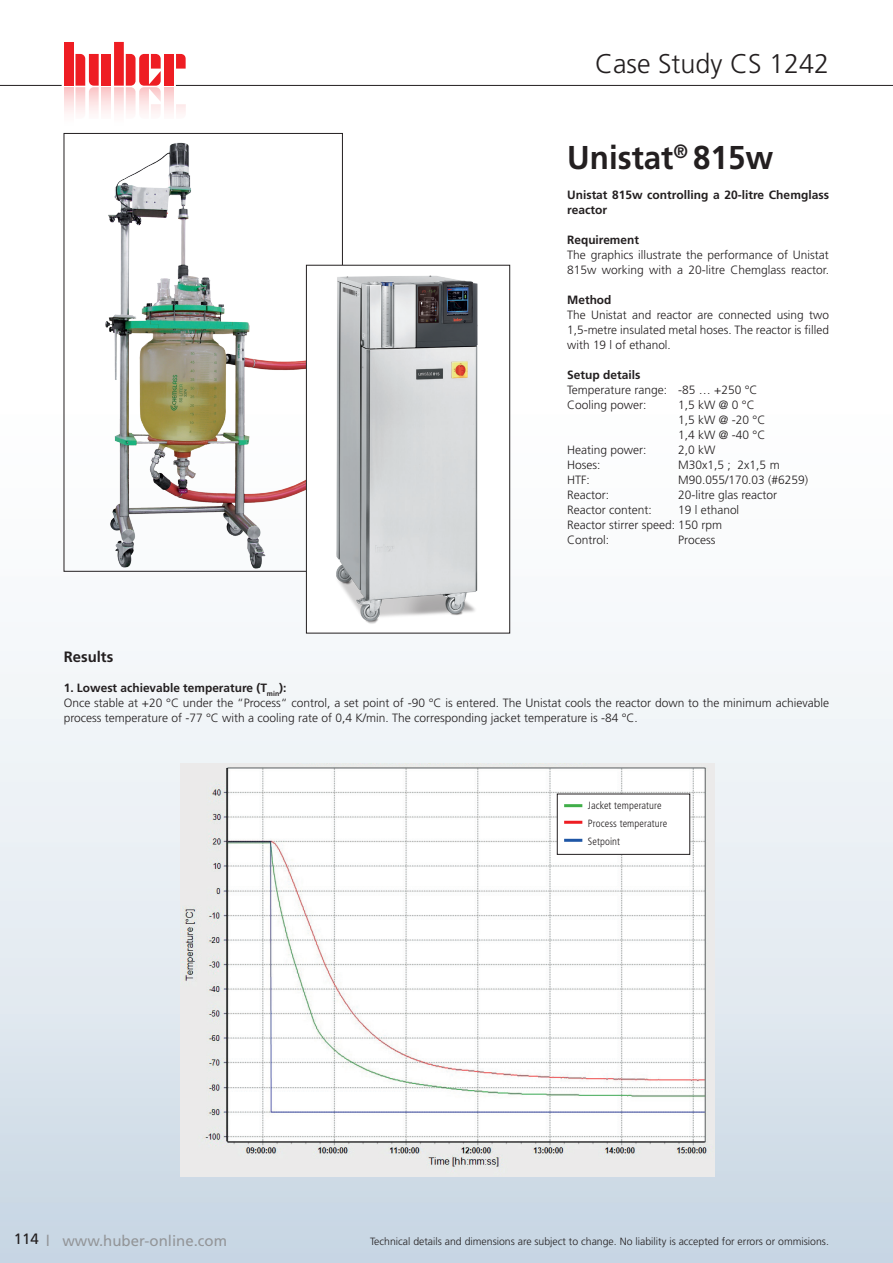
<style>
.page{position:relative;width:893px;height:1263px;background:#fff}
.page>*{position:absolute;margin:0;border:0;box-sizing:border-box;transform-origin:0 0}
.t1{font:700 33px "Frutiger LT Std";color:#231f20;scale:.95 1}
.t2{font:300 27px "Frutiger LT Std";color:#231f20}
.t3{font:15px "Frutiger LT Std";color:#939598}
.t4{font:700 15px "Frutiger LT Std";color:#231f20}
.t5{font:300 12px/15px "Frutiger LT Std";color:#231f20}
.t6{font:700 12px/15px "Frutiger LT Std";color:#231f20}
.t7{font:300 10.5px "Frutiger LT Std";color:#231f20}
.t8{font:300 condensed 10.5px/18px "Frutiger LT Std";letter-spacing:.01em;color:#231f20}
.s1{font-weight:700}
.s2{color:#231f20}
</style>
<div class="page">
<img style="left:0;top:264px;width:893px;height:999px">
<hr style="left:0;top:85px;width:893px;height:1px;background:#231f20">
<svg style="left:62px;top:42px;width:124px;height:71px"></svg>
<img style="left:66px;top:142px;width:275px;height:427px">
<div style="left:306px;top:265px;width:204px;height:368px;background:#fff"></div>
<img style="left:336px;top:275px;width:142px;height:349px">
<div style="left:306px;top:265px;width:204px;height:368px;border:1px solid #231f20"></div>
<img style="left:181px;top:764px;width:533px;height:412px">
<div style="left:557px;top:794px;width:133px;height:60px;background:#fff"></div>
<div style="left:557px;top:794px;width:133px;height:61px;border:1px solid #231f20"></div>
<hr style="left:564px;top:804px;width:18px;height:3px;background:#40ae49">
<hr style="left:564px;top:821px;width:18px;height:3px;background:#ee1d23">
<hr style="left:564px;top:839px;width:18px;height:3px;background:#1e56a6">
<h2 class="t2" style="left:595px;top:49px;width:236px">Case Study CS 1242</h2>
<h1 class="t1" style="left:567px;top:138px;width:218px">Unistat<sup>®</sup> 815w</h1>
<p class="t6" style="left:567px;top:187px;width:263px">Unistat 815w controlling a 20-litre Chemglass reactor</p>
<p class="t6" style="left:567px;top:232px;width:73px">Requirement</p>
<p class="t5" style="left:567px;top:247px;width:263px">The graphics illustrate the performance of Unistat<br>815w working with a 20-litre Chemglass reactor.</p>
<p class="t6" style="left:567px;top:292px;width:46px">Method</p>
<p class="t5" style="left:567px;top:307px;width:263px;text-align:justify">The Unistat and reactor are connected using two 1,5-metre insulated metal hoses. The reactor is filled with 19 l of ethanol.</p>
<p class="t6" style="left:567px;top:367px;width:75px">Setup details</p>
<p class="t5" style="left:567px;top:382px;width:192px">Temperature range: -85 … +250 °C<br>Cooling power:</p>
<p class="t5" style="left:678px;top:397px;width:89px">1,5 kW @ 0 °C<br>1,5 kW @ -20 °C<br>1,4 kW @ -40 °C</p>
<p class="t5" style="left:567px;top:442px;width:81px">Heating power:</p>
<p class="t5" style="left:678px;top:442px;width:39px">2,0 kW</p>
<p class="t5" style="left:567px;top:457px;width:35px">Hoses:</p>
<p class="t5" style="left:678px;top:457px;width:103px">M30x1,5 ; 2x1,5 m</p>
<p class="t5" style="left:567px;top:472px;width:24px">HTF:</p>
<p class="t5" style="left:678px;top:472px;width:131px">M90.055/170.03 (#6259)</p>
<p class="t5" style="left:567px;top:487px;width:43px">Reactor:</p>
<p class="t5" style="left:678px;top:487px;width:100px">20-litre glas reactor</p>
<p class="t5" style="left:567px;top:502px;width:86px">Reactor content:</p>
<p class="t5" style="left:567px;top:502px;width:173px;text-indent:111px">19 l ethanol<br>Reactor stirrer speed: 150 rpm<br>Control:</p>
<p class="t5" style="left:678px;top:532px;width:39px">Process</p>
<p class="t4" style="left:64px;top:648px;width:51px">Results</p>
<p class="t5" style="left:64px;top:680px;width:767px"><span class="s1">1. Lowest achievable temperature (T</span><sub>min</sub><span class="s1">):<br></span>Once stable at +20 °C under the “Process“ control, a set point of -90 °C is entered. The Unistat cools the reactor down to the minimum achievable process temperature of -77 °C with a cooling rate of 0,4 K/min. The corresponding jacket temperature is -84 °C.</p>
<p class="t8" style="left:588px;top:796px;width:81px">Jacket temperature<br>Process temperature<br>Setpoint</p>
<p class="t3" style="left:14px;top:1231px;width:215px"><span class="s2">114</span> l www.huber-online.com</p>
<p class="t7" style="left:370px;top:1236px;width:460px">Technical details and dimensions are subject to change. No liability is accepted for errors or ommisions.</p>
</div>
